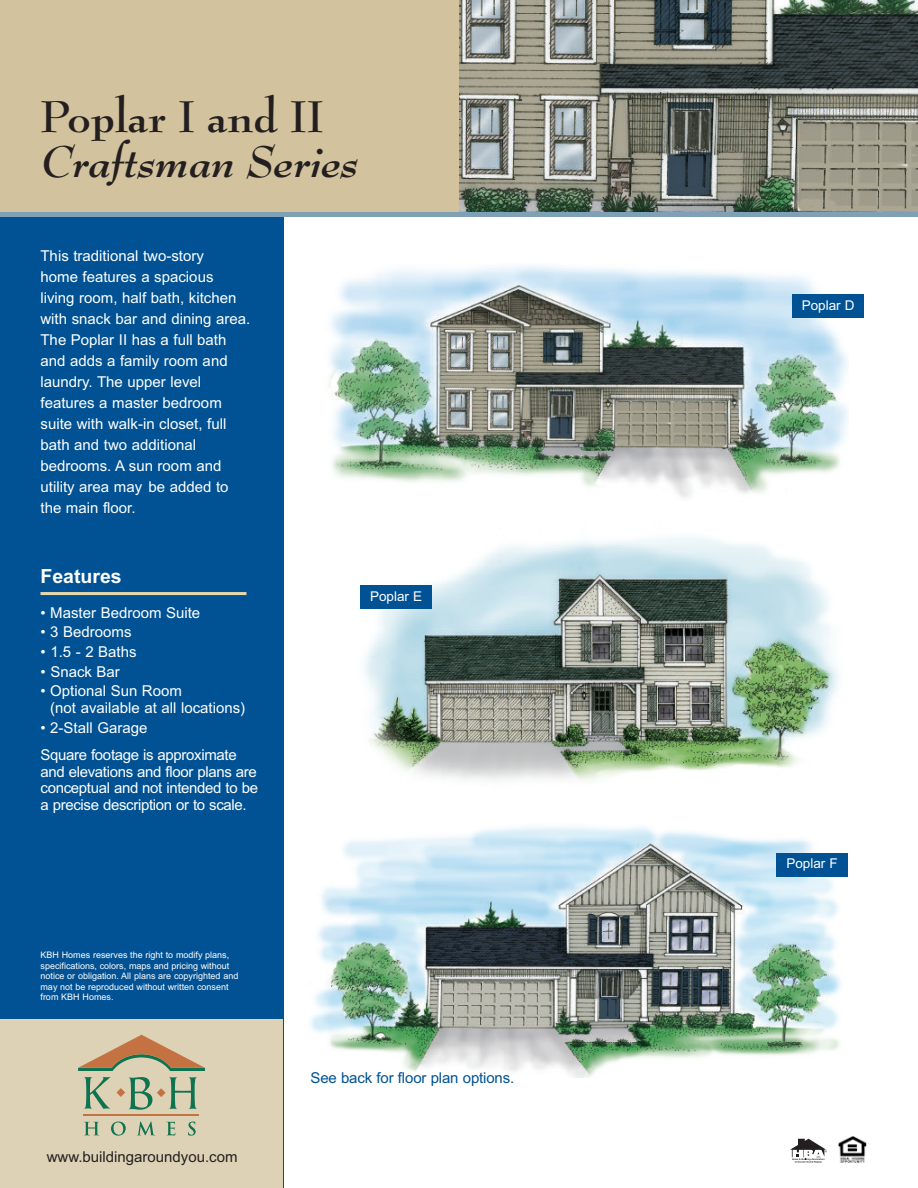
<style>
.page{position:relative;width:918px;height:1188px;background:#fff}
.page>*{position:absolute;margin:0;border:0;box-sizing:border-box;transform-origin:0 0}
.t1{font:italic 700 48.45px "Bernhard Modern Std";color:#231f20}
.t2{font:700 48.45px "Bernhard Modern Std";color:#231f20}
.t3{font:700 19.5px "Arial";color:#fff}
.t4{font:15px/21px "Arial";color:#fff}
.t5{font:15px/27.3px "Arial";letter-spacing:-.02em;color:#fff}
.t6{font:15px "Arial";letter-spacing:-.01em;color:#005294}
.t7{font:15px "Arial";color:#231f20}
.t8{font:13.5px "Arial";color:#fff}
.t9{font:9px/10.5px "Arial";color:#fff}
</style>
<div class="page">
<img style="left:329px;top:265px;width:519px;height:233px">
<div style="left:0;top:207px;width:284px;height:981px;background:#005294"></div>
<div style="left:0;top:0;width:918px;height:216px;background:#d2c29d"></div>
<img style="left:459px;top:0;width:459px;height:212px">
<hr style="left:40px;top:592px;width:207px;height:3px;background:#e6daac">
<div style="left:0;top:212px;width:918px;height:5px;background:#7ea1b7"></div>
<img style="left:364px;top:537px;width:475px;height:244px">
<img style="left:310px;top:827px;width:531px;height:251px">
<div style="left:0;top:1019px;width:284px;height:169px;background:#ded2b6"></div>
<svg style="left:84px;top:1122px;width:15px;height:13px"></svg>
<svg style="left:111px;top:1122px;width:15px;height:14px"></svg>
<svg style="left:138px;top:1121px;width:16px;height:14px"></svg>
<svg style="left:166px;top:1122px;width:9px;height:13px"></svg>
<svg style="left:188px;top:1122px;width:8px;height:14px"></svg>
<svg style="left:116px;top:1077px;width:81px;height:33px"></svg>
<svg style="left:84px;top:1077px;width:26px;height:32px"></svg>
<hr style="left:84px;top:1114px;width:115px;height:2px;background:#c47241">
<svg style="left:78px;top:1035px;width:127px;height:36px"></svg>
<div style="left:776px;top:853px;width:72px;height:24px;background:#005294"></div>
<div style="left:792px;top:294px;width:72px;height:24px;background:#005294"></div>
<div style="left:360px;top:585px;width:72px;height:24px;background:#005294"></div>
<img style="left:838px;top:1137px;width:29px;height:26px">
<svg style="left:790px;top:1139px;width:37px;height:24px"></svg>
<h1 class="t2" style="left:40px;top:95px;width:285px">Poplar I and II</h1>
<h1 class="t1" style="left:40px;top:140px;width:319px">Craftsman Series</h1>
<p class="t4" style="left:40px;top:245px;width:211px">This traditional two-story<br>home features a spacious living room, half bath, kitchen with snack bar and dining area.<br>The Poplar II has a full bath and adds a family room and laundry. The upper level features a master bedroom suite with walk-in closet, full bath and two additional bedrooms. A sun room and utility area may be added to the main floor.</p>
<h2 class="t3" style="left:40px;top:565px;width:83px">Features</h2>
<p class="t4" style="left:40px;top:602px;width:161px">• Master Bedroom Suite</p>
<p class="t4" style="left:40px;top:622px;width:93px">• 3 Bedrooms</p>
<p class="t4" style="left:40px;top:641px;width:98px">• 1.5 - 2 Baths</p>
<p class="t4" style="left:40px;top:661px;width:81px">• Snack Bar</p>
<p class="t4" style="left:50px;top:683px;width:197px;line-height:16.5px;text-indent:-10px">• Optional Sun Room<br>(not available at all locations)</p>
<p class="t5" style="left:40px;top:714px;width:198px">• 2-Stall Garage<br>Square footage is approximate</p>
<p class="t4" style="left:40px;top:763px;width:219px;line-height:16.5px;text-align:justify">and elevations and floor plans are conceptual and not intended to be a precise description or to scale.</p>
<p class="t8" style="left:370px;top:588px;width:54px">Poplar E</p>
<p class="t9" style="left:40px;top:950px;width:199px">KBH Homes reserves the right to modify plans, specifications, colors, maps and pricing without notice or obligation. All plans are copyrighted and may not be reproduced without written consent from KBH Homes.</p>
<p class="t7" style="left:47px;top:1148px;width:192px">www.buildingaroundyou.com</p>
<p class="t6" style="left:310px;top:1069px;width:205px">See back for floor plan options.</p>
<p class="t8" style="left:802px;top:297px;width:54px">Poplar D</p>
<p class="t8" style="left:786px;top:856px;width:53px">Poplar F</p>
</div>
